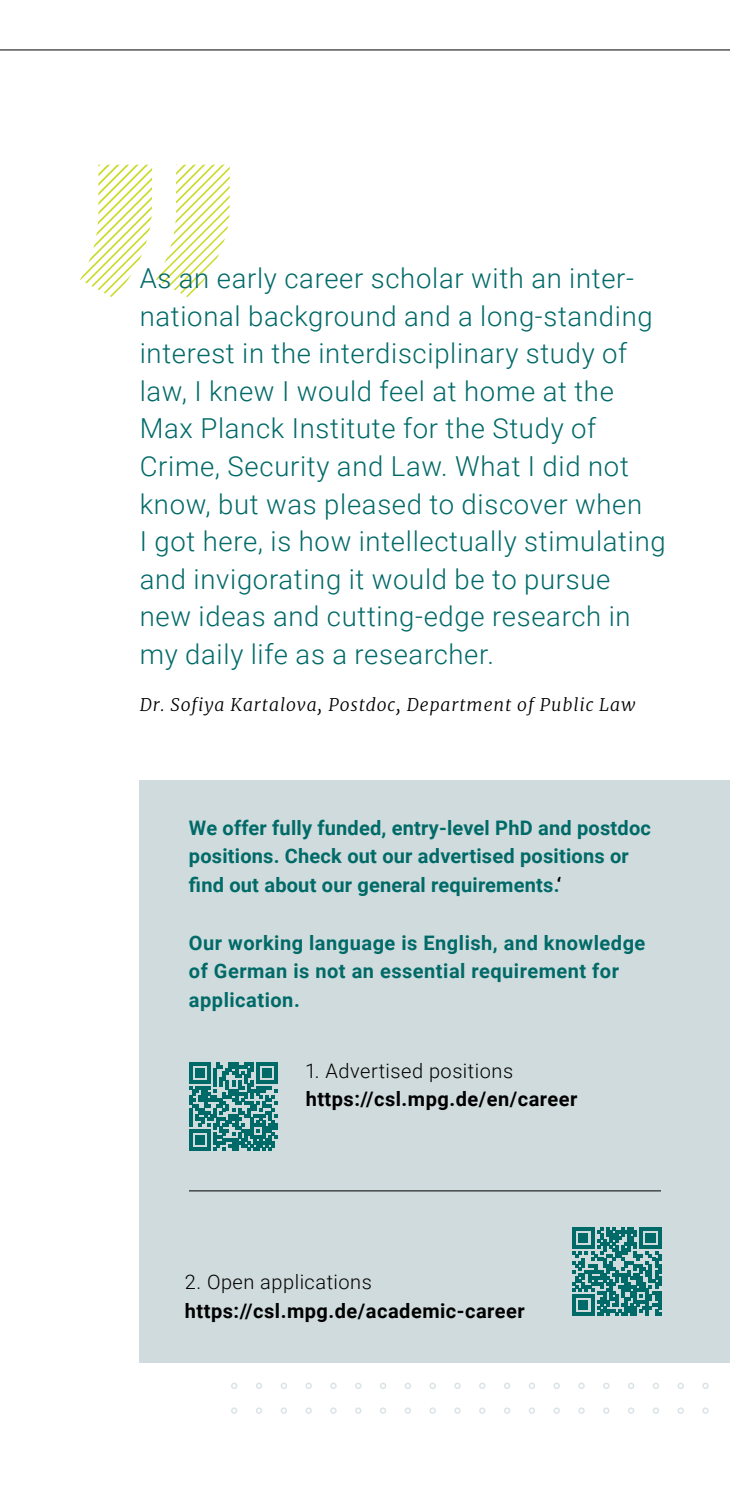
<style>
.page{position:relative;width:730px;height:1489px;background:#fff}
.page>*{position:absolute;margin:0;border:0;box-sizing:border-box;transform-origin:0 0}
.t1{font:300 27.5px/37.5px "Roboto";letter-spacing:.025em;color:#006a68}
.t2{font:700 20px/28.8px "Roboto";letter-spacing:.01em;color:#006a68}
.t3{font:700 20px "Roboto";letter-spacing:.025em;color:#000}
.t4{font:300 20px "Roboto";letter-spacing:.025em;color:#000}
.t5{font:italic 300 17.5px "Merriweather";letter-spacing:.05em;color:#000}
.s1{color:#000}
</style>
<div class="page">
<div style="left:140px;top:780px;width:590px;height:581px;background:#cfdbdc"></div>
<hr style="left:0;top:49px;width:730px;height:1px;background:#000">
<svg style="left:80px;top:165px;width:150px;height:132px"></svg>
<svg style="left:702px;top:1407px;width:7px;height:6px"></svg>
<svg style="left:677px;top:1407px;width:7px;height:6px"></svg>
<svg style="left:679px;top:1408px;width:3px;height:4px"></svg>
<svg style="left:653px;top:1407px;width:6px;height:6px"></svg>
<svg style="left:628px;top:1407px;width:6px;height:6px"></svg>
<svg style="left:603px;top:1407px;width:6px;height:6px"></svg>
<svg style="left:578px;top:1407px;width:7px;height:6px"></svg>
<svg style="left:553px;top:1407px;width:7px;height:6px"></svg>
<svg style="left:555px;top:1408px;width:3px;height:4px"></svg>
<svg style="left:529px;top:1407px;width:6px;height:6px"></svg>
<svg style="left:504px;top:1407px;width:6px;height:6px"></svg>
<svg style="left:479px;top:1407px;width:6px;height:6px"></svg>
<svg style="left:454px;top:1407px;width:7px;height:6px"></svg>
<svg style="left:429px;top:1407px;width:7px;height:6px"></svg>
<svg style="left:405px;top:1407px;width:6px;height:6px"></svg>
<svg style="left:380px;top:1407px;width:6px;height:6px"></svg>
<svg style="left:355px;top:1407px;width:6px;height:6px"></svg>
<svg style="left:330px;top:1407px;width:7px;height:6px"></svg>
<svg style="left:305px;top:1407px;width:7px;height:6px"></svg>
<svg style="left:281px;top:1407px;width:6px;height:6px"></svg>
<svg style="left:256px;top:1407px;width:6px;height:6px"></svg>
<svg style="left:231px;top:1407px;width:6px;height:6px"></svg>
<svg style="left:702px;top:1382px;width:7px;height:6px"></svg>
<svg style="left:677px;top:1382px;width:7px;height:6px"></svg>
<svg style="left:679px;top:1383px;width:3px;height:4px"></svg>
<svg style="left:653px;top:1382px;width:6px;height:6px"></svg>
<svg style="left:628px;top:1382px;width:6px;height:6px"></svg>
<svg style="left:603px;top:1382px;width:6px;height:6px"></svg>
<svg style="left:578px;top:1382px;width:7px;height:6px"></svg>
<svg style="left:553px;top:1382px;width:7px;height:6px"></svg>
<svg style="left:555px;top:1383px;width:3px;height:4px"></svg>
<svg style="left:529px;top:1382px;width:6px;height:6px"></svg>
<svg style="left:504px;top:1382px;width:6px;height:6px"></svg>
<svg style="left:479px;top:1382px;width:6px;height:6px"></svg>
<svg style="left:454px;top:1382px;width:7px;height:6px"></svg>
<svg style="left:429px;top:1382px;width:7px;height:6px"></svg>
<svg style="left:431px;top:1383px;width:3px;height:4px"></svg>
<svg style="left:405px;top:1382px;width:6px;height:6px"></svg>
<svg style="left:380px;top:1382px;width:6px;height:6px"></svg>
<svg style="left:355px;top:1382px;width:6px;height:6px"></svg>
<svg style="left:330px;top:1382px;width:7px;height:6px"></svg>
<svg style="left:305px;top:1382px;width:7px;height:6px"></svg>
<svg style="left:307px;top:1383px;width:3px;height:4px"></svg>
<svg style="left:281px;top:1382px;width:6px;height:6px"></svg>
<svg style="left:256px;top:1382px;width:6px;height:6px"></svg>
<svg style="left:231px;top:1382px;width:6px;height:6px"></svg>
<svg style="left:189px;top:1062px;width:89px;height:88px"></svg>
<hr style="left:189px;top:1190px;width:472px;height:1px;background:#000">
<svg style="left:573px;top:1227px;width:88px;height:88px"></svg>
<p class="t1" style="left:140px;top:259px;width:527px">As an early career scholar with an inter&shy;national background and a long-standing interest in the interdisciplinary study of law, I knew I would feel at home at the Max Planck Institute for the Study of Crime, Security and Law. What I did not know, but was pleased to discover when<br>I got here, is how intellectually stimulating and invigorating it would be to pursue new ideas and cutting-edge research in my daily life as a researcher.</p>
<p class="t5" style="left:140px;top:692px;width:497px">Dr. Sofiya Kartalova, Postdoc, Department of Public Law</p>
<p class="t2" style="left:189px;top:812px;width:463px">We offer fully funded, entry-level PhD and postdoc positions. Check out our advertised positions or find out about our general requirements.<span class="s1">‘</span></p>
<p class="t2" style="left:189px;top:927px;width:458px">Our working language is English, and knowledge of German is not an essential requirement for application.</p>
<p class="t4" style="left:306px;top:1056px;width:209px">1. Advertised positions</p>
<p class="t3" style="left:306px;top:1085px;width:273px">https://csl.mpg.de/en/career</p>
<p class="t4" style="left:185px;top:1267px;width:189px">2. Open applications</p>
<p class="t3" style="left:185px;top:1296px;width:342px">https://csl.mpg.de/academic-career</p>
</div>
